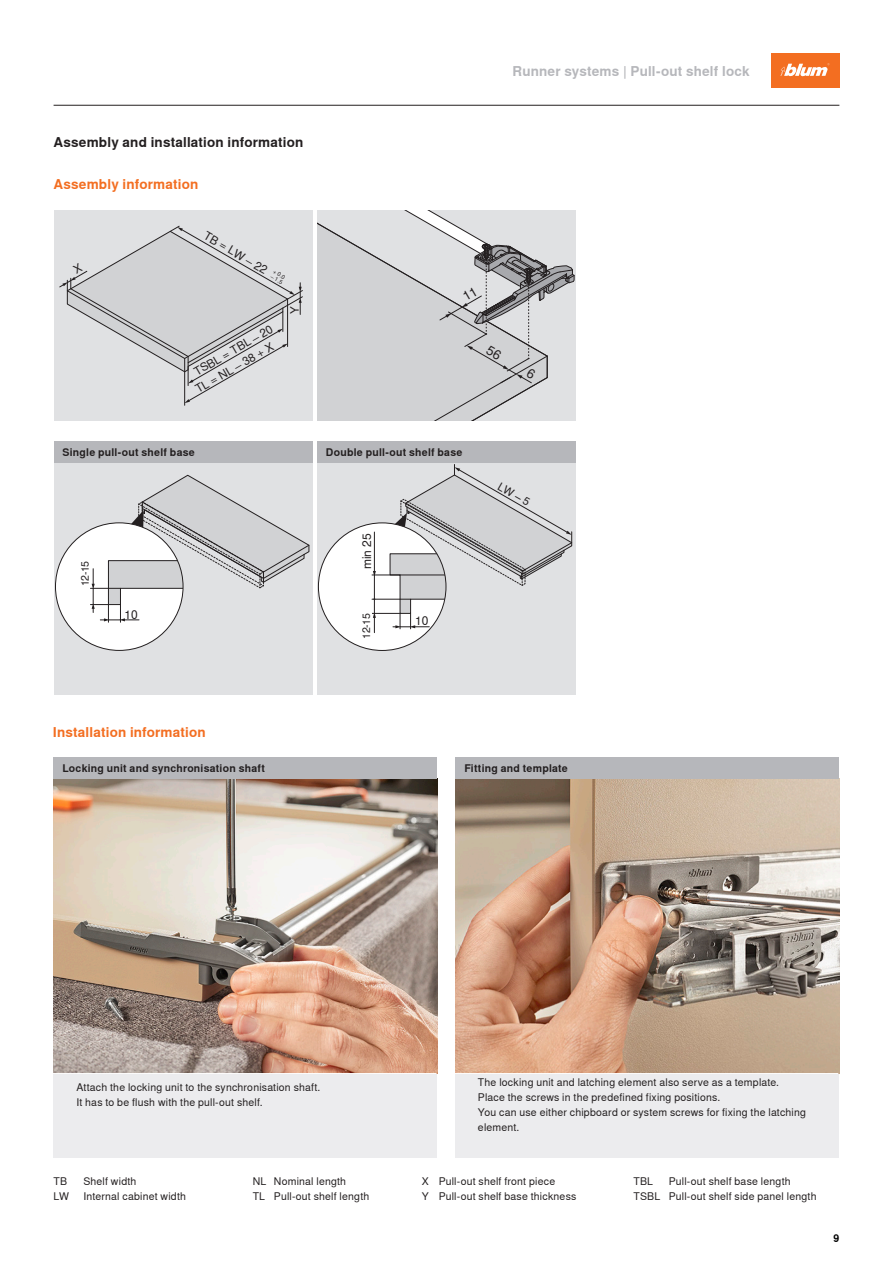
<style>
.page{position:relative;width:893px;height:1263px;background:#fff}
.page>*{position:absolute;margin:0;border:0;box-sizing:border-box;transform-origin:0 0}
._09_Tech_Subhead_Ora{font:700 13.5px "Nimbus Sans Global";letter-spacing:.01em;color:#f36e21}
._09_Tech_Subhead_Bla{font:700 13.5px "Nimbus Sans Global";letter-spacing:.01em;color:#231f20}
._09_Tech_Head_33K_Bo{font:700 13.5px "Nimbus Sans Global";letter-spacing:.01em;color:#b6b7bb}
.t1{font:12px "Nimbus Sans Global";color:#231f20}
.t2{font:11.55px "Nimbus Sans Global";color:#231f20}
.t3{font:11.1px "Nimbus Sans Global";color:#231f20}
._07_Table_Copy_Black{font:10.5px/15px "Nimbus Sans Global";letter-spacing:.02em;color:#231f20}
._07_Table_Head_Black{font:700 10.5px "Nimbus Sans Global";letter-spacing:.02em;color:#231f20}
._07_Pagenumber_Black{font:700 10.5px "Nimbus Sans Global";color:#000}
.t4{font:5.85px/5.4px "Nimbus Sans Global";color:#231f20}
</style>
<div class="page">
<hr style="left:54px;top:105px;width:785px;height:1px;background:#231f20">
<div style="left:317px;top:463px;width:259px;height:232px;background:#e0e1e3"></div>
<div style="left:318px;top:523px;width:128px;height:127px;background:#fff;border-radius:50%"></div>
<svg style="left:372px;top:464px;width:200px;height:169px"></svg>
<div style="left:54px;top:463px;width:259px;height:232px;background:#e0e1e3"></div>
<div style="left:55px;top:523px;width:128px;height:127px;background:#fff;border-radius:50%"></div>
<svg style="left:90px;top:475px;width:219px;height:147px"></svg>
<div style="left:317px;top:442px;width:259px;height:21px;background:#b6b7bb"></div>
<div style="left:54px;top:442px;width:259px;height:21px;background:#b6b7bb"></div>
<div style="left:79px;top:561px;width:12px;height:25px;background:#fff"></div>
<div style="left:54px;top:210px;width:259px;height:211px;background:#e0e1e3"></div>
<hr style="left:184px;top:372px;width:1px;height:33px;background:#231f20">
<div style="left:54px;top:1011px;width:383px;height:147px;background:#ececee"></div>
<div style="left:455px;top:1017px;width:384px;height:141px;background:#ececee"></div>
<img style="left:54px;top:779px;width:383px;height:294px">
<img style="left:455px;top:779px;width:384px;height:294px">
<div style="left:455px;top:758px;width:384px;height:21px;background:#b6b7bb"></div>
<div style="left:54px;top:758px;width:383px;height:21px;background:#b6b7bb"></div>
<hr style="left:53px;top:1073px;width:383px;height:1px;background:#fff">
<hr style="left:455px;top:1073px;width:383px;height:1px;background:#fff">
<div style="left:771px;top:54px;width:68px;height:34px;background:#f36e21"></div>
<svg style="left:780px;top:63px;width:49px;height:13px"></svg>
<svg style="left:59px;top:226px;width:244px;height:177px"></svg>
<svg style="left:317px;top:210px;width:258px;height:211px;background:#cdcdcf"></svg>
<p class="_09_Tech_Subhead_Bla" style="left:54px;top:135px;width:251px">Assembly and installation information</p>
<p class="_09_Tech_Subhead_Ora" style="left:54px;top:177px;width:146px">Assembly information</p>
<p class="t2" style="left:208px;top:229px;width:73px;rotate:30deg">TB = LW ̶ 22</p>
<p class="t4" style="left:275px;top:269px;width:15px;rotate:30deg">+ 0.0 ̶ 1.5</p>
<p class="t2" style="left:192px;top:367px;width:91px;rotate:-30deg">TSBL = TBL ̶ 20</p>
<p class="t2" style="left:193px;top:384px;width:90px;rotate:-30deg">TL = NL ̶ 38 + X</p>
<p class="t2" style="left:288px;top:314px;width:9px;rotate:-90deg">Y</p>
<p class="_07_Table_Head_Black" style="left:63px;top:446px;width:134px">Single pull-out shelf base</p>
<p class="_07_Table_Head_Black" style="left:326px;top:446px;width:138px">Double pull-out shelf base</p>
<p class="_07_Table_Copy_Black" style="left:78px;top:586px;width:27px;rotate:-90deg">12-15</p>
<p class="t1" style="left:79px;top:579px;width:10px;rotate:-90deg">A</p>
<p class="t1" style="left:125px;top:608px;width:15px">10</p>
<p class="t1" style="left:360px;top:569px;width:38px;rotate:-90deg">min 25</p>
<p class="_07_Table_Copy_Black" style="left:359px;top:639px;width:27px;rotate:-90deg">12-15</p>
<p class="t1" style="left:360px;top:630px;width:10px;rotate:-90deg">A</p>
<p class="t1" style="left:415px;top:614px;width:15px">10</p>
<p class="_09_Tech_Head_33K_Bo" style="left:512px;top:63px;width:239px">Runner systems | Pull-out shelf lock</p>
<p class="t3" style="left:502px;top:480px;width:37px;rotate:30deg">LW – 5</p>
<p class="_09_Tech_Subhead_Ora" style="left:53px;top:724px;width:154px">Installation information</p>
<p class="_07_Table_Head_Black" style="left:63px;top:762px;width:204px">Locking unit and synchronisation shaft</p>
<p class="_07_Table_Head_Black" style="left:464px;top:762px;width:105px">Fitting and template</p>
<p class="_07_Table_Copy_Black" style="left:76px;top:1080px;width:246px">Attach the locking unit to the synchronisation shaft.<br>It has to be flush with the pull-out shelf.</p>
<p class="_07_Table_Copy_Black" style="left:478px;top:1075px;width:329px">The locking unit and latching element also serve as a template.<br>Place the screws in the predefined fixing positions.<br>You can use either chipboard or system screws for fixing the latching element.</p>
<p class="_07_Table_Copy_Black" style="left:54px;top:1174px;width:15px">TB</p>
<p class="_07_Table_Copy_Black" style="left:54px;top:1189px;width:17px">LW</p>
<p class="_07_Table_Copy_Black" style="left:83px;top:1174px;width:55px">Shelf width</p>
<p class="_07_Table_Copy_Black" style="left:83px;top:1189px;width:104px">Internal cabinet width</p>
<p class="_07_Table_Copy_Black" style="left:253px;top:1174px;width:15px">NL</p>
<p class="_07_Table_Copy_Black" style="left:253px;top:1189px;width:14px">TL</p>
<p class="_07_Table_Copy_Black" style="left:274px;top:1174px;width:74px">Nominal length</p>
<p class="_07_Table_Copy_Black" style="left:274px;top:1189px;width:97px">Pull-out shelf length</p>
<p class="_07_Table_Copy_Black" style="left:422px;top:1174px;width:9px">X</p>
<p class="_07_Table_Copy_Black" style="left:422px;top:1189px;width:9px">Y</p>
<p class="_07_Table_Copy_Black" style="left:439px;top:1174px;width:118px">Pull-out shelf front piece</p>
<p class="_07_Table_Copy_Black" style="left:439px;top:1189px;width:139px">Pull-out shelf base thickness</p>
<p class="_07_Table_Copy_Black" style="left:634px;top:1174px;width:21px">TBL</p>
<p class="_07_Table_Copy_Black" style="left:634px;top:1189px;width:28px">TSBL</p>
<p class="_07_Table_Copy_Black" style="left:669px;top:1174px;width:123px">Pull-out shelf base length</p>
<p class="_07_Table_Copy_Black" style="left:669px;top:1189px;width:149px">Pull-out shelf side panel length</p>
<p class="_07_Pagenumber_Black" style="left:834px;top:1232px;width:7px">9</p>
</div>
